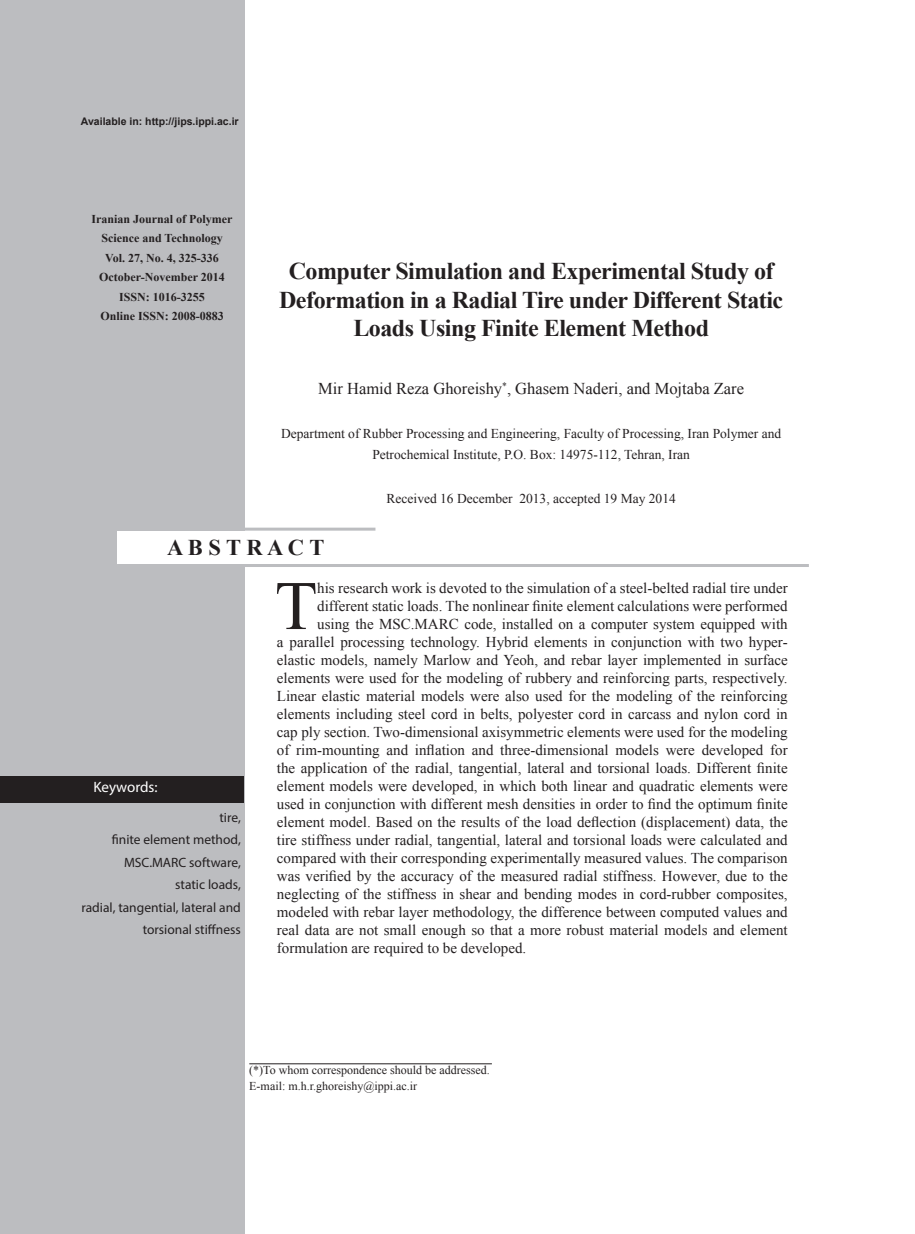
<style>
.page{position:relative;width:915px;height:1234px;background:#fff}
.page>*{position:absolute;margin:0;border:0;box-sizing:border-box;transform-origin:0 0}
.t1{font:69.3px "Times New Roman";color:#231f20}
.t2{font:700 24px/28.5px "Times New Roman";letter-spacing:-.02em;color:#231f20;text-align:center}
.t3{font:700 22.5px "Times New Roman";letter-spacing:.195em;color:#231f20}
.t4{font:16.5px "Times New Roman";color:#231f20}
.t5{font:15px/18px "Times New Roman";color:#231f20}
.t6{font:15px "Myriad Pro";color:#fff}
.t7{font:13.5px/21px "Times New Roman";color:#231f20;text-align:center}
.t8{font:13.5px "Myriad Pro";color:#231f20}
.t9{font:700 12px "Times New Roman";color:#231f20}
.t10{font:12px "Times New Roman";color:#231f20}
.t11{font:700 10.5px "Arial";color:#231f20}
.t12{font:9.6px "Times New Roman";color:#231f20}
</style>
<div class="page">
<div style="left:0;top:0;width:244px;height:1233px;background:#bcbdc0"></div>
<div style="left:0;top:776px;width:243px;height:26px;background:#231f20"></div>
<div style="left:117px;top:530px;width:669px;height:35px;background:#fff"></div>
<hr style="left:117px;top:564px;width:691px;height:3px;background:#bcbdc0">
<hr style="left:243px;top:527px;width:132px;height:3px;background:#bcbdc0">
<hr style="left:249px;top:1063px;width:242px;height:1px;background:#231f20">
<p class="t11" style="left:81px;top:114px;width:159px">Available in: http://jips.ippi.ac i r.</p>
<p class="t9" style="left:91px;top:210px;width:142px">Iranian Journal of Polymer</p>
<p class="t9" style="left:101px;top:230px;width:123px">Science and Technology</p>
<p class="t9" style="left:105px;top:249px;width:115px">Vol. 27, No. 4, 325-336</p>
<p class="t9" style="left:99px;top:269px;width:127px">October-November 2014</p>
<p class="t9" style="left:119px;top:288px;width:87px">ISSN: 1016-3255</p>
<p class="t9" style="left:100px;top:308px;width:125px">Online ISSN: 2008-0883</p>
<p class="t2" style="left:288px;top:256px;width:486px">Computer Simulation and Experimental Study of</p>
<p class="t2" style="left:279px;top:285px;width:505px">Deformation in a Radial Tire under Different Static<br>Loads Using Finite Element Method</p>
<p class="t12" style="left:502px;top:379px;width:6px">*</p>
<p class="t4" style="left:318px;top:377px;width:427px">Mir Hamid Reza Ghoreishy , Ghasem Naderi, and Mojtaba Zare</p>
<p class="t7" style="left:281px;top:422px;width:501px">Department of Rubber Processing and Engineering, Faculty of Processing, Iran Polymer and<br>Petrochemical Institute O.P, . Box: 14975-112, Tehran, Iran</p>
<p class="t7" style="left:519px;top:487px;width:158px">2013, accepted 19 May 2014</p>
<p class="t7" style="left:386px;top:487px;width:127px">Received 16 December</p>
<h3 class="t3" style="left:167px;top:532px;width:158px">AB TS RACT</h3>
<p class="t6" style="left:93px;top:778px;width:66px">Keywords:</p>
<p class="t8" style="left:219px;top:808px;width:23px">tire,</p>
<p class="t8" style="left:112px;top:831px;width:130px">finite element method,</p>
<p class="t8" style="left:124px;top:853px;width:118px">MSC.MARC software,</p>
<p class="t8" style="left:175px;top:876px;width:67px">static loads,</p>
<p class="t8" style="left:81px;top:898px;width:161px">radial, tangential, lateral and</p>
<p class="t8" style="left:143px;top:921px;width:99px">torsional stiffness</p>
<p class="t1" style="left:275px;top:559px;width:44px">T</p>
<p class="t5" style="left:317px;top:578px;width:471px">his research work is devoted to the simulation of a steel-belted radial tire under</p>
<p class="t5" style="left:317px;top:596px;width:471px">different static loads. The nonlinear finite element calculations were performed using the MSC.MARC code, installed on a computer system equipped with</p>
<p class="t5" style="left:277px;top:650px;width:512px">elastic models, namely Marlow and Yeoh, and rebar layer implemented in surface</p>
<p class="t5" style="left:277px;top:632px;width:512px">a parallel processing technology. Hybrid elements in conjunction with two hyper-</p>
<p class="t5" style="left:277px;top:668px;width:512px;text-align:right">elements were used for the modeling of rubbery and reinforcing parts, respectively.<br>Linear elastic material models were also used for the modeling of the reinforcing elements including steel cord in belts, polyester cord in carcass and nylon cord in cap ply section. Two-dimensional axisymmetric elements were used for the modeling for</p>
<p class="t5" style="left:296px;top:740px;width:85px">rim-mounting</p>
<p class="t5" style="left:386px;top:740px;width:23px">and</p>
<p class="t5" style="left:415px;top:740px;width:52px">inflation</p>
<p class="t5" style="left:471px;top:740px;width:23px">and</p>
<p class="t5" style="left:500px;top:740px;width:110px">three-dimensional</p>
<p class="t5" style="left:615px;top:740px;width:45px">models</p>
<p class="t5" style="left:701px;top:740px;width:63px">developed</p>
<p class="t5" style="left:277px;top:740px;width:512px">of<br>the application of the radial, tangential, lateral and torsional loads. Different finite element models were developed, in which both linear and quadratic elements were used in conjunction with different mesh densities in order to find the optimum finite element model. Based on the results of the load deflection (displacement) data, the tire stiffness under radial, tangential, lateral and torsional loads were calculated and compared with their corresponding experimentally measured values. The comparison was verified by the accuracy of the measured radial stiffness. However, due to the neglecting of the stiffness in shear and bending modes in cord-rubber composites, modeled with rebar layer methodology, the difference between computed values and real data are not small enough so that a more robust material models and element formulation are required to be developed.</p>
<p class="t5" style="left:665px;top:740px;width:31px">were</p>
<p class="t10" style="left:249px;top:1061px;width:242px">(*)To whom correspondence should be addressed.</p>
<p class="t10" style="left:249px;top:1077px;width:169px">E-mail m: .r.h. ghoreishy@ippi.ac i r.</p>
</div>
